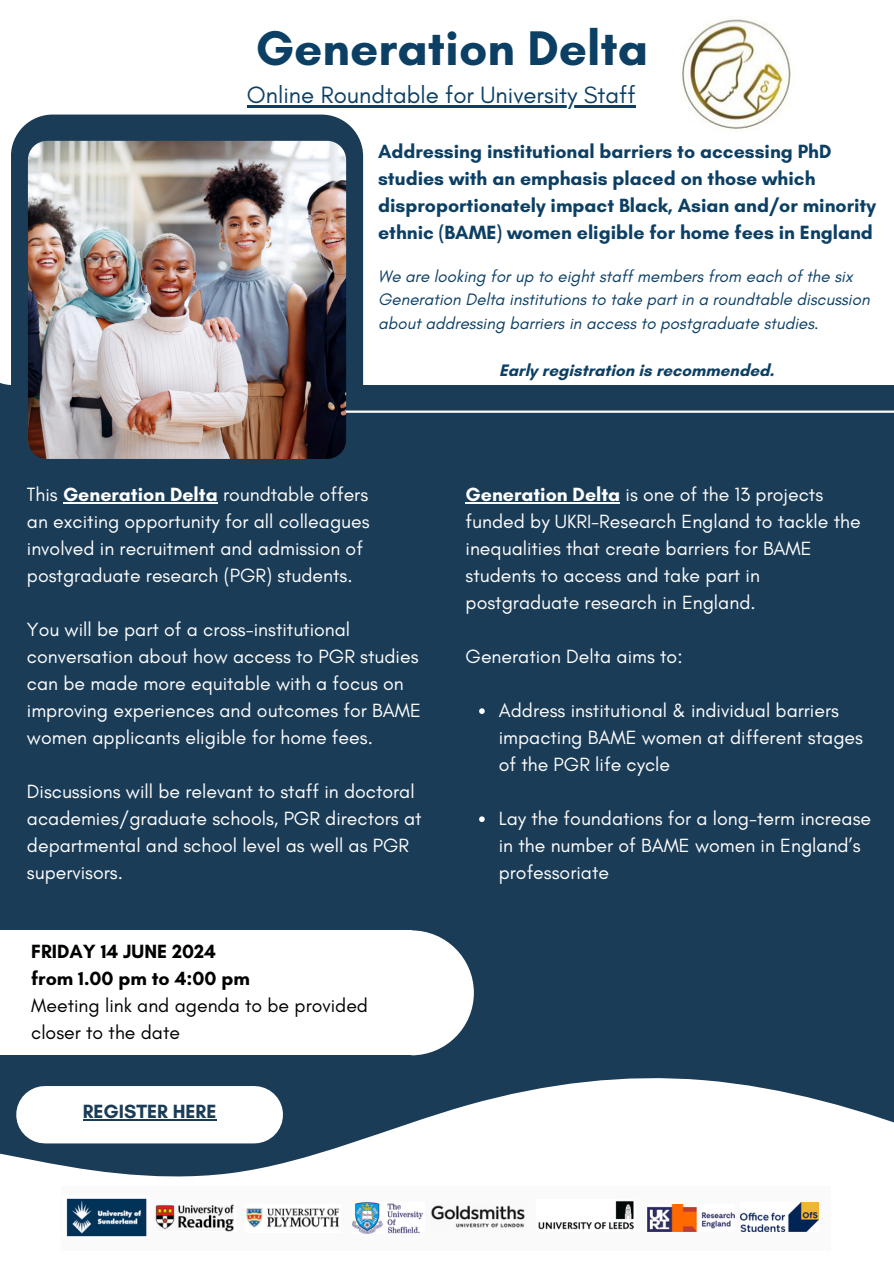
<style>
.page{position:relative;width:894px;height:1264px;background:#fff}
.page>*{position:absolute;margin:0;border:0;box-sizing:border-box;transform-origin:0 0}
.t1{font:700 49.5px "Glacial Indifference";color:#0c3f64}
.t2{font:24px "Glacial Indifference";color:#0c3f64}
.t3{font:19.5px/27px "Glacial Indifference";color:#fff}
.t4{font:700 19.5px/27px "Glacial Indifference";color:#0c3f64}
.t5{font:19.5px/27px "Glacial Indifference";color:#010101}
.t6{font:700 19.5px "Glacial Indifference";color:#1a3c57}
.t7{font:italic 16.95px/23.7px "Glacial Indifference";color:#0c3f64}
.t8{font:700 16.95px "Glacial Indifference";color:#0c3f64}
.s1{font-weight:700}
</style>
<div class="page">
<div style="left:0;top:0;width:893px;height:1263px;background:#1a3c57"></div>
<div style="left:0;top:0;width:893px;height:385px;background:#fff"></div>
<svg style="left:11px;top:114px;width:352px;height:345px"></svg>
<svg style="left:0;top:1078px;width:893px;height:185px;fill:#fff"></svg>
<div style="left:0;top:930px;width:411px;height:125px;background:#fff"></div>
<img style="left:676px;top:17px;width:128px;height:114px">
<div style="left:61px;top:1186px;width:769px;height:65px;background:#fafafa"></div>
<img style="left:66px;top:1198px;width:81px;height:39px">
<img style="left:155px;top:1204px;width:79px;height:27px">
<img style="left:246px;top:1208px;width:94px;height:20px">
<img style="left:352px;top:1202px;width:71px;height:31px">
<img style="left:431px;top:1205px;width:94px;height:23px">
<img style="left:538px;top:1201px;width:96px;height:29px">
<img style="left:740px;top:1202px;width:78px;height:29px">
<img style="left:647px;top:1204px;width:87px;height:27px">
<div style="left:45px;top:1086px;width:209px;height:57px;background:#fff"></div>
<svg style="left:411px;top:930px;width:62px;height:125px"></svg>
<hr style="left:342px;top:410px;width:551px;height:3px;background:#fff">
<img style="left:28px;top:141px;width:318px;height:318px;border-radius:19px">
<hr style="left:63px;top:502px;width:155px;height:1px;background:#fff">
<hr style="left:465px;top:502px;width:155px;height:1px;background:#fff">
<svg style="left:479px;top:708px;width:5px;height:6px"></svg>
<svg style="left:479px;top:816px;width:5px;height:6px"></svg>
<hr style="left:247px;top:105px;width:388px;height:2px;background:#0c3f64">
<hr style="left:83px;top:1119px;width:133px;height:1px;background:#1a3c57">
<h3 class="t1" style="left:255px;top:18px;width:394px">Generation Delta</h3>
<p class="t2" style="left:247px;top:80px;width:390px">Online Roundtable for University Staff</p>
<p class="t4" style="left:378px;top:138px;width:499px">Addressing institutional barriers to accessing PhD studies with an emphasis placed on those which disproportionately impact Black, Asian and/or minority ethnic (BAME) women eligible for home fees in England</p>
<p class="t7" style="left:378px;top:264px;width:493px">We are looking for up to eight staff members from each of the six<br>Generation Delta institutions to take part in a roundtable discussion about addressing barriers in access to postgraduate studies.</p>
<p class="t8" style="left:499px;top:360px;width:276px">Early registration is recommended.</p>
<h5 class="t3" style="left:27px;top:481px;width:344px">This <span class="s1">Generation Delta</span> roundtable offers an exciting opportunity for all colleagues involved in recruitment and admission of postgraduate research (PGR) students.</h5>
<h5 class="t3" style="left:27px;top:616px;width:395px">You will be part of a cross-institutional conversation about how access to PGR studies can be made more equitable with a focus on improving experiences and outcomes for BAME women applicants eligible for home fees.</h5>
<p class="t3" style="left:27px;top:778px;width:396px">Discussions will be relevant to staff in doctoral academies/graduate schools, PGR directors at departmental and school level as well as PGR supervisors.</p>
<p class="t5" style="left:31px;top:937px;width:338px"><span class="s1">FRIDAY 14 JUNE 2024<br>from 1.00 pm to 4:00 pm<br></span>Meeting link and agenda to be provided closer to the date</p>
<p class="t6" style="left:83px;top:1099px;width:135px">REGISTER HERE</p>
<p class="t3" style="left:465px;top:481px;width:396px"><span class="s1">Generation Delta</span> is one of the 13 projects funded by UKRI-Research England to tackle the inequalities that create barriers for BAME students to access and take part in postgraduate research in England.</p>
<p class="t3" style="left:465px;top:643px;width:218px">Generation Delta aims to:</p>
<h5 class="t3" style="left:498px;top:697px;width:366px">Address institutional &amp; individual barriers impacting BAME women at different stages of the PGR life cycle</h5>
<p class="t3" style="left:498px;top:805px;width:374px">Lay the foundations for a long-term increase in the number of BAME women in England’s professoriate</p>
</div>
